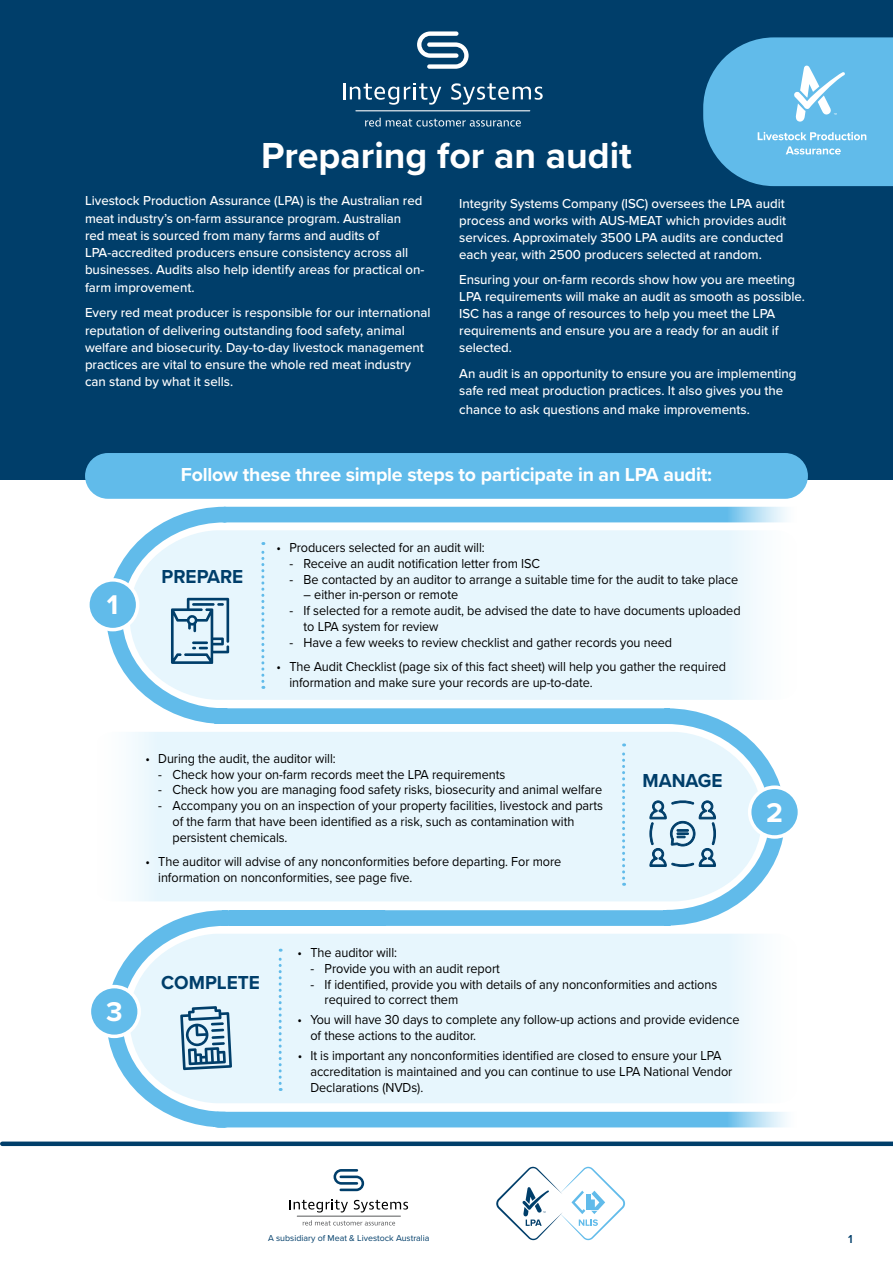
<style>
.page{position:relative;width:893px;height:1263px;background:#fff}
.page>*{position:absolute;margin:0;border:0;box-sizing:border-box;transform-origin:0 0}
.t1{font:700 37.5px "Proxima Nova";color:#fff}
.t2{font:700 28.05px "Proxima Nova";color:#fff}
.t3{font:700 19.5px "Proxima Nova";letter-spacing:-.01em;color:#fff}
.t4{font:700 19.5px "Proxima Nova";color:#003e6a}
.t5{font:13.5px/15.8px "Proxima Nova";letter-spacing:-.005em;color:#000;scale:.94 1}
.t6{font:500 13.5px/17.2px "Proxima Nova";letter-spacing:-.005em;color:#fff}
.t7{font:600 12px "Proxima Nova";color:#003e6a}
.t8{font:8.85px "Proxima Nova";color:#003e6a}
</style>
<div class="page">
<svg style="left:107px;top:506px;width:676px;height:622px"></svg>
<div style="left:129px;top:530px;width:598px;height:170px;background:#e7f6fd"></div>
<div style="left:67px;top:724px;width:90px;height:192px;background:linear-gradient(to right,#fff,#eff9fd)"></div>
<div style="left:0;top:0;width:893px;height:480px;background:#003e6a"></div>
<svg style="left:703px;top:37px;width:190px;height:149px;background:#61b4e0"></svg>
<svg style="left:417px;top:31px;width:52px;height:38px"></svg>
<svg style="left:343px;top:83px;width:98px;height:22px"></svg>
<svg style="left:451px;top:83px;width:92px;height:22px"></svg>
<svg style="left:365px;top:118px;width:156px;height:9px"></svg>
<hr style="left:356px;top:110px;width:174px;height:1px;background:#fff">
<svg style="left:334px;top:1169px;width:30px;height:22px"></svg>
<svg style="left:290px;top:1200px;width:58px;height:12px"></svg>
<svg style="left:354px;top:1200px;width:54px;height:12px"></svg>
<svg style="left:303px;top:1220px;width:92px;height:5px"></svg>
<hr style="left:297px;top:1216px;width:103px;height:1px;background:#58595b">
<svg style="left:496px;top:1167px;width:129px;height:73px"></svg>
<div style="left:2px;top:1141px;width:891px;height:5px;background:#003e6a"></div>
<svg style="left:180px;top:1006px;width:52px;height:64px;background:#87aac0"></svg>
<svg style="left:649px;top:800px;width:67px;height:67px;background:#abc6d7"></svg>
<div style="left:750px;top:787px;width:49px;height:50px;background:#61bbea;border-radius:50%"></div>
<div style="left:748px;top:785px;width:53px;height:54px;border:4px solid #fff;border-radius:50%"></div>
<div style="left:85px;top:453px;width:723px;height:46px;background:#61bbea;border-radius:23px"></div>
<div style="left:89px;top:986px;width:50px;height:50px;background:#61bbea;border-radius:50%"></div>
<div style="left:88px;top:985px;width:53px;height:53px;border:4px solid #fff;border-radius:50%"></div>
<svg style="left:622px;top:743px;width:3px;height:143px"></svg>
<svg style="left:279px;top:949px;width:3px;height:142px"></svg>
<svg style="left:171px;top:598px;width:58px;height:66px;background:#9ab9cc"></svg>
<svg style="left:261px;top:542px;width:3px;height:147px"></svg>
<div style="left:88px;top:580px;width:50px;height:50px;background:#61bbea;border-radius:50%"></div>
<div style="left:86px;top:578px;width:53px;height:53px;border:4px solid #fff;border-radius:50%"></div>
<svg style="left:727px;top:506px;width:60px;height:202px;fill:#f3fafe"></svg>
<svg style="left:727px;top:923px;width:60px;height:205px;fill:#f4fbfe"></svg>
<h1 class="t1" style="left:261px;top:127px;width:372px">Preparing for an audit</h1>
<p class="t6" style="left:85px;top:193px;width:341px">Livestock Production Assurance (LPA) is the Australian red meat industry’s on-farm assurance program. Australian<br>red meat is sourced from many farms and audits of LPA-accredited producers ensure consistency across all businesses. Audits also help identify areas for practical on&shy;farm improvement.</p>
<p class="t6" style="left:85px;top:305px;width:347px">Every red meat producer is responsible for our international reputation of delivering outstanding food safety, animal welfare and biosecurity. Day-to-day livestock management practices are vital to ensure the whole red meat industry can stand by what it sells.</p>
<p class="t6" style="left:459px;top:195px;width:328px">Integrity Systems Company (ISC) oversees the LPA audit process and works with AUS-MEAT which provides audit services. Approximately 3500 LPA audits are conducted each year, with 2500 producers selected at random.</p>
<p class="t6" style="left:459px;top:272px;width:347px">Ensuring your on-farm records show how you are meeting LPA requirements will make an audit as smooth as possible.<br>ISC has a range of resources to help you meet the LPA requirements and ensure you are a ready for an audit if selected.</p>
<p class="t6" style="left:459px;top:365px;width:339px">An audit is an opportunity to ensure you are implementing safe red meat production practices. It also gives you the</p>
<p class="t6" style="left:459px;top:402px;width:292px">chance to ask questions and make improvements.</p>
<h2 class="t2" style="left:107px;top:584px;width:13px">1</h2>
<h3 class="t3" style="left:181px;top:459px;width:533px">Follow these three simple steps to participate in an LPA audit:</h3>
<h3 class="t4" style="left:162px;top:562px;width:83px">PREPARE</h3>
<p class="t5" style="left:277px;top:539px;width:223px">• Producers selected for an audit will:</p>
<p class="t5" style="left:289px;top:555px;width:268px">- Receive an audit notification letter from ISC</p>
<p class="t5" style="left:289px;top:570px;width:479px">- Be contacted by an auditor to arrange a suitable time for the audit to take place</p>
<p class="t5" style="left:304px;top:586px;width:166px">– either in-person or remote</p>
<p class="t5" style="left:304px;top:602px;width:466px;text-indent:-14px">- If selected for a remote audit, be advised the date to have documents uploaded to LPA system for review</p>
<p class="t5" style="left:289px;top:633px;width:409px">- Have a few weeks to review checklist and gather records you need</p>
<p class="t5" style="left:289px;top:658px;width:466px;text-indent:-13px">• The Audit Checklist (page six of this fact sheet) will help you gather the required information and make sure your records are up-to-date.</p>
<p class="t5" style="left:145px;top:750px;width:204px">• During the audit, the auditor will:</p>
<p class="t5" style="left:158px;top:766px;width:371px">- Check how your on-farm records meet the LPA requirements</p>
<p class="t5" style="left:158px;top:781px;width:474px">- Check how you are managing food safety risks, biosecurity and animal welfare</p>
<p class="t5" style="left:172px;top:797px;width:459px;text-indent:-14px">- Accompany you on an inspection of your property facilities, livestock and parts of the farm that have been identified as a risk, such as contamination with persistent chemicals.</p>
<p class="t5" style="left:158px;top:853px;width:430px;text-indent:-13px">• The auditor will advise of any nonconformities before departing. For more information on nonconformities, see page five.</p>
<h3 class="t4" style="left:642px;top:765px;width:82px">MANAGE</h3>
<h2 class="t2" style="left:106px;top:991px;width:18px">3</h2>
<h3 class="t4" style="left:161px;top:968px;width:100px">COMPLETE</h3>
<p class="t5" style="left:298px;top:944px;width:107px">• The auditor will:</p>
<p class="t5" style="left:310px;top:960px;width:203px">- Provide you with an audit report</p>
<p class="t5" style="left:325px;top:976px;width:419px;text-indent:-14px">- If identified, provide you with details of any nonconformities and actions required to correct them</p>
<p class="t5" style="left:310px;top:1011px;width:458px;text-indent:-13px">• You will have 30 days to complete any follow-up actions and provide evidence of these actions to the auditor.</p>
<p class="t5" style="left:310px;top:1047px;width:450px;text-indent:-13px">• It is important any nonconformities identified are closed to ensure your LPA accreditation is maintained and you can continue to use LPA National Vendor<br>Declarations (NVDs).</p>
<h2 class="t2" style="left:766px;top:791px;width:18px">2</h2>
<p class="t8" style="left:268px;top:1231px;width:163px">A subsidiary of Meat &amp; Livestock Australia</p>
<p class="t7" style="left:848px;top:1232px;width:6px">1</p>
</div>
